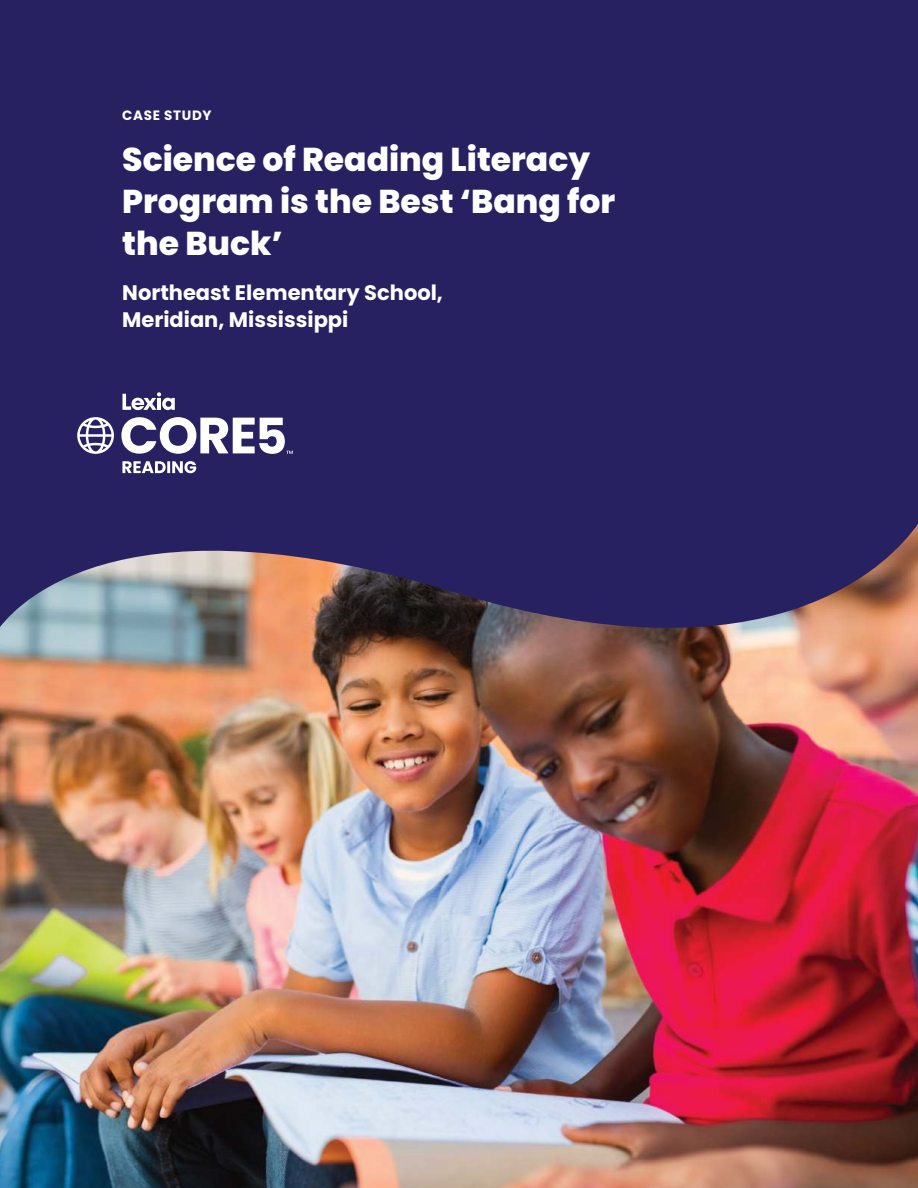
<style>
.page{position:relative;width:918px;height:1188px;background:#272161}
.page>*{position:absolute;margin:0;border:0;box-sizing:border-box;transform-origin:0 0}
.t1{font:800 33px/42px "Poppins";color:#fff}
.t2{font:700 21px/27px "Poppins";color:#fff}
.t3{font:700 13.5px "Poppins";letter-spacing:.05em;color:#fff}
</style>
<div class="page">
<img style="left:0;top:524px;width:918px;height:664px">
<svg style="left:122px;top:392px;width:53px;height:18px"></svg>
<svg style="left:122px;top:461px;width:74px;height:12px"></svg>
<svg style="left:77px;top:417px;width:37px;height:37px"></svg>
<svg style="left:121px;top:417px;width:172px;height:37px"></svg>
<p class="t3" style="left:122px;top:109px;width:91px">CASE STUDY</p>
<p class="t1" style="left:122px;top:140px;width:495px">Science of Reading Literacy<br>Program is the Best ‘Bang for the Buck’</p>
<p class="t2" style="left:122px;top:281px;width:322px">Northeast Elementary School,<br>Meridian, Mississippi</p>
</div>
